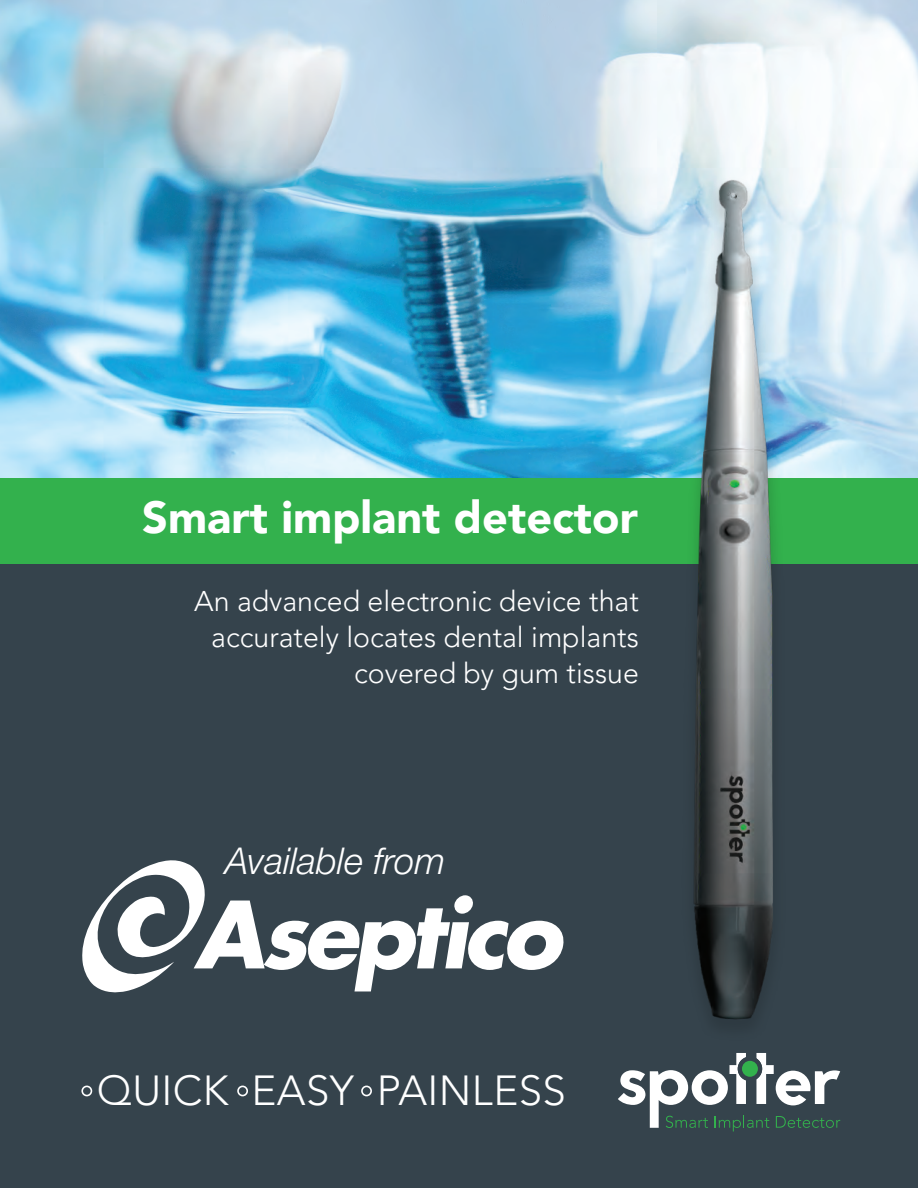
<style>
.page{position:relative;width:918px;height:1188px;background:#fff}
.page>*{position:absolute;margin:0;border:0;box-sizing:border-box;transform-origin:0 0}
.t1{font:900 45px "Avenir LT Pro";color:#fff}
.t2{font:300 42px "Avenir LT Pro";letter-spacing:.01em;color:#fff}
.t3{font:italic 300 36.75px "Helvetica Neue LTW1 G";color:#fff}
.t4{font:300 28.5px/36px "Avenir LT Pro";color:#fff;text-align:right}
</style>
<div class="page">
<img style="left:0;top:0;width:918px;height:478px">
<div style="left:0;top:560px;width:918px;height:628px;background:#35434c"></div>
<svg style="left:618px;top:1053px;width:222px;height:78px"></svg>
<div style="left:0;top:478px;width:918px;height:85px;background:#33b14d"></div>
<img style="left:648px;top:140px;width:202px;height:882px">
<div style="left:237px;top:1086px;width:11px;height:10px;border:2px solid #fff;border-radius:50%"></div>
<div style="left:361px;top:1086px;width:11px;height:10px;border:2px solid #fff;border-radius:50%"></div>
<div style="left:81px;top:1086px;width:11px;height:10px;border:2px solid #fff;border-radius:50%"></div>
<svg style="left:82px;top:860px;width:482px;height:133px"></svg>
<h1 class="t1" style="left:142px;top:490px;width:497px">Smart implant detector</h1>
<p class="t4" style="left:194px;top:583px;width:446px">An advanced electronic device that accurately locates dental implants covered by gum tissue</p>
<p class="t3" style="left:225px;top:838px;width:221px">Available from</p>
<h2 class="t2" style="left:97px;top:1066px;width:470px">QUICK EASY PAINLESS</h2>
</div>
